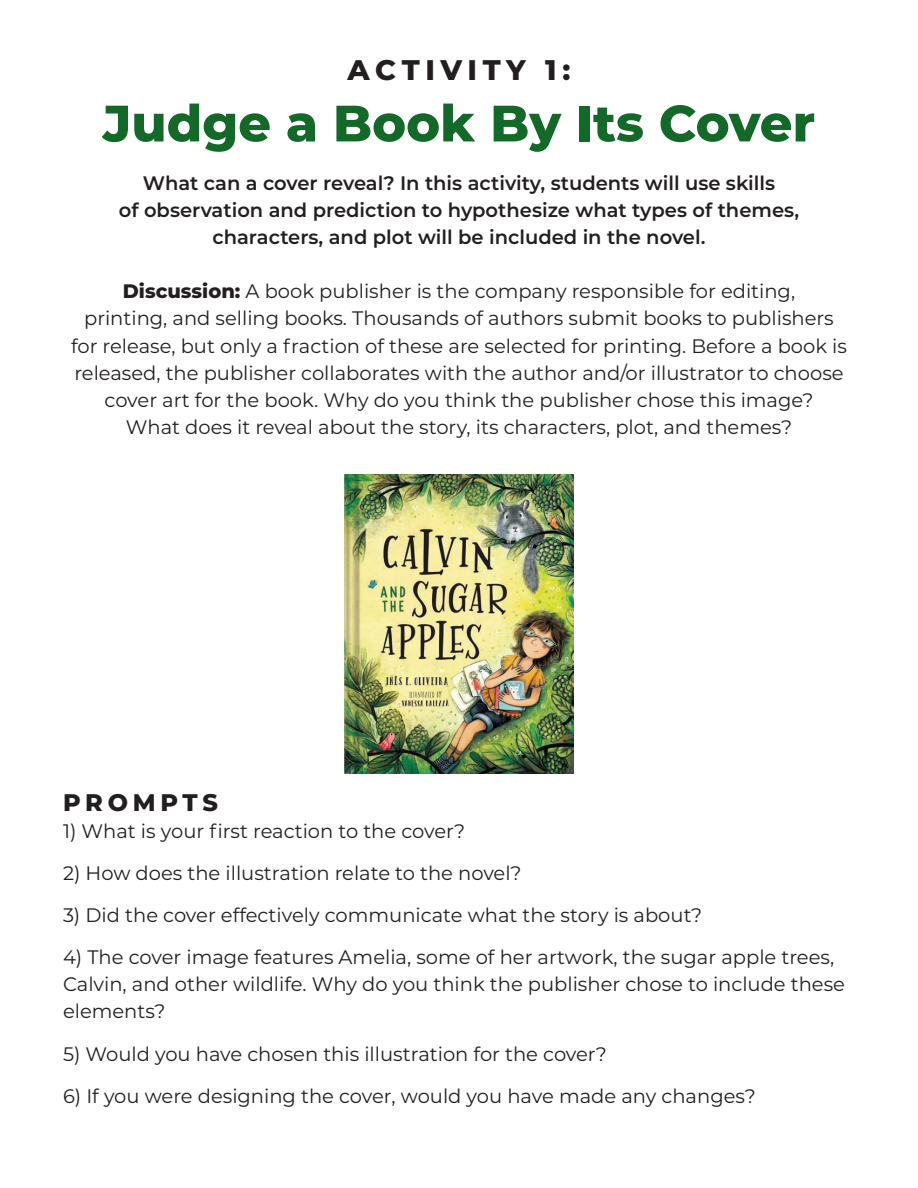
<style>
.page{position:relative;width:918px;height:1188px;background:#fff}
.page>*{position:absolute;margin:0;border:0;box-sizing:border-box;transform-origin:0 0}
.t1{font:800 51px "Montserrat";color:#126928}
.t2{font:800 28.35px "Montserrat";letter-spacing:.195em;color:#231f20}
.t3{font:800 24px "Montserrat";letter-spacing:.2em;color:#231f20}
.t4{font:19.5px/27px "Montserrat";color:#231f20;text-align:center}
.t5{font:600 19.5px/27px "Montserrat";color:#231f20;text-align:center}
.s1{font-weight:800}
</style>
<div class="page">
<img style="left:344px;top:474px;width:230px;height:299px">
<h2 class="t2" style="left:348px;top:49px;width:224px">ACTIVITY 1:</h2>
<h1 class="t1" style="left:103px;top:86px;width:714px">Judge a Book By Its Cover</h1>
<p class="t5" style="left:119px;top:169px;width:682px">What can a cover reveal? In this activity, students will use skills<br>of observation and prediction to hypothesize what types of themes, characters, and plot will be included in the novel.</p>
<p class="t4" style="left:71px;top:277px;width:777px"><span class="s1">Discussion:</span> A book publisher is the company responsible for editing,<br>printing, and selling books. Thousands of authors submit books to publishers for release, but only a fraction of these are selected for printing. Before a book is released, the publisher collaborates with the author and/or illustrator to choose cover art for the book. Why do you think the publisher chose this image?<br>What does it reveal about the story, its characters, plot, and themes?</p>
<p class="t3" style="left:63px;top:785px;width:156px">PROMPTS</p>
<p class="t4" style="left:63px;top:817px;width:404px">1) What is your first reaction to the cover?</p>
<p class="t4" style="left:63px;top:859px;width:460px">2) How does the illustration relate to the novel?</p>
<p class="t4" style="left:63px;top:901px;width:641px">3) Did the cover effectively communicate what the story is about?</p>
<p class="t4" style="left:63px;top:943px;width:784px;text-align:left">4) The cover image features Amelia, some of her artwork, the sugar apple trees,<br>Calvin, and other wildlife. Why do you think the publisher chose to include these elements?</p>
<p class="t4" style="left:63px;top:1039px;width:545px">5) Would you have chosen this illustration for the cover?</p>
<p class="t4" style="left:63px;top:1081px;width:694px">6) If you were designing the cover, would you have made any changes?</p>
</div>
